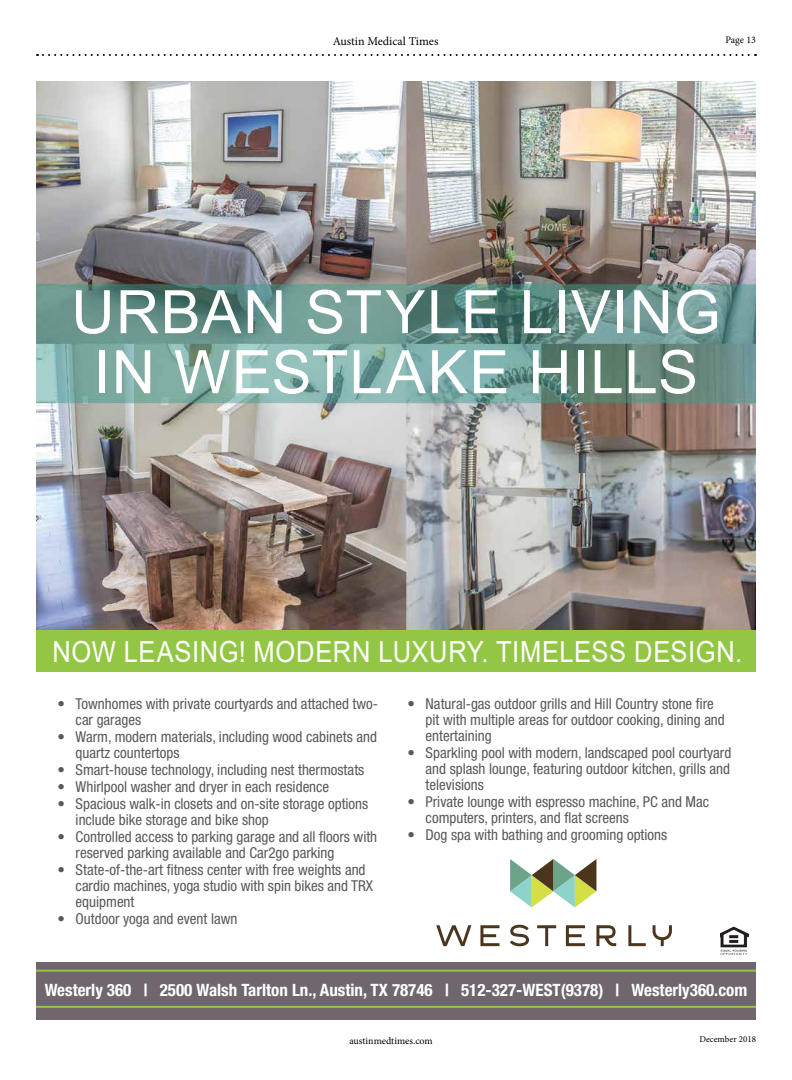
<style>
.page{position:relative;width:792px;height:1080px;background:#fff}
.page>*{position:absolute;margin:0;border:0;box-sizing:border-box;transform-origin:0 0}
.t1{font:60px/60px "Arial";letter-spacing:.02em;color:#fff;text-align:center}
.t2{font:29px "Arial";letter-spacing:.025em;color:#fff;scale:.88 1}
.t3{font:700 condensed 17px "Helvetica Neue LT Std";color:#fff}
.t4{font:condensed 15px/16px "Helvetica Neue LT Std";color:#58595b}
.t5{font:12px "Minion Pro";color:#000}
.t6{font:10px "Minion Pro";letter-spacing:-.005em;color:#000}
.t7{font:9px "Minion Pro";color:#000}
</style>
<div class="page">
<svg style="left:37px;top:54px;width:719px;height:2px"></svg>
<div style="left:36px;top:962px;width:720px;height:58px;background:#6f676d"></div>
<img style="left:720px;top:926px;width:29px;height:29px">
<hr style="left:36px;top:970px;width:720px;height:2px;background:#94c645">
<hr style="left:36px;top:1006px;width:720px;height:2px;background:#94c645">
<svg style="left:436px;top:925px;width:35px;height:21px"></svg>
<svg style="left:480px;top:925px;width:20px;height:21px"></svg>
<svg style="left:537px;top:925px;width:19px;height:21px"></svg>
<svg style="left:566px;top:925px;width:19px;height:21px"></svg>
<svg style="left:596px;top:925px;width:20px;height:21px"></svg>
<svg style="left:628px;top:925px;width:18px;height:21px"></svg>
<svg style="left:653px;top:925px;width:19px;height:21px"></svg>
<svg style="left:510px;top:925px;width:19px;height:21px"></svg>
<svg style="left:510px;top:859px;width:86px;height:49px"></svg>
<div style="left:36px;top:630px;width:720px;height:42px;background:#94c645"></div>
<img style="left:36px;top:81px;width:720px;height:549px">
<p class="t5" style="left:333px;top:33px;width:107px">Austin Medical Times</p>
<p class="t6" style="left:726px;top:33px;width:32px">Page 13</p>
<h1 class="t1" style="left:71px;top:282px;width:651px">URBAN STYLE LIVING<br>IN WESTLAKE HILLS</h1>
<h2 class="t2" style="left:52px;top:632px;width:785px">NOW LEASING! MODERN LUXURY. TIMELESS DESIGN.</h2>
<p class="t4" style="left:76px;top:695px;width:304px;text-indent:-18px">• Townhomes with private courtyards and attached two&shy;car garages</p>
<p class="t4" style="left:76px;top:728px;width:303px;text-indent:-18px">• Warm, modern materials, including wood cabinets and quartz countertops</p>
<p class="t4" style="left:58px;top:762px;width:308px">• Smart-house technology, including nest thermostats</p>
<p class="t4" style="left:58px;top:779px;width:273px">• Whirlpool washer and dryer in each residence</p>
<p class="t4" style="left:76px;top:796px;width:294px;text-indent:-18px">• Spacious walk-in closets and on-site storage options include bike storage and bike shop</p>
<p class="t4" style="left:76px;top:829px;width:303px;text-indent:-18px">• Controlled access to parking garage and all floors with reserved parking available and Car2go parking</p>
<p class="t4" style="left:76px;top:862px;width:299px;text-indent:-18px">• State-of-the-art fitness center with free weights and cardio machines, yoga studio with spin bikes and TRX equipment</p>
<p class="t4" style="left:58px;top:911px;width:181px">• Outdoor yoga and event lawn</p>
<p class="t4" style="left:426px;top:695px;width:301px;text-indent:-18px">• Natural-gas outdoor grills and Hill Country stone fire pit with multiple areas for outdoor cooking, dining and entertaining</p>
<p class="t4" style="left:426px;top:745px;width:307px;text-align:justify;text-indent:-18px">• Sparkling pool with modern, landscaped pool courtyard and splash lounge, featuring outdoor kitchen, grills and televisions</p>
<p class="t4" style="left:426px;top:794px;width:285px;text-indent:-18px">• Private lounge with espresso machine, PC and Mac computers, printers, and flat screens</p>
<p class="t4" style="left:408px;top:827px;width:261px">• Dog spa with bathing and grooming options</p>
<p class="t3" style="left:45px;top:980px;width:704px">Westerly 360 | 2500 Walsh Tarlton Ln., Austin, TX 78746 | 512-327-WEST(9378) | Westerly360.com</p>
<p class="t6" style="left:349px;top:1034px;width:85px">austinmedtimes.com</p>
<p class="t7" style="left:699px;top:1033px;width:58px">December 2018</p>
</div>
